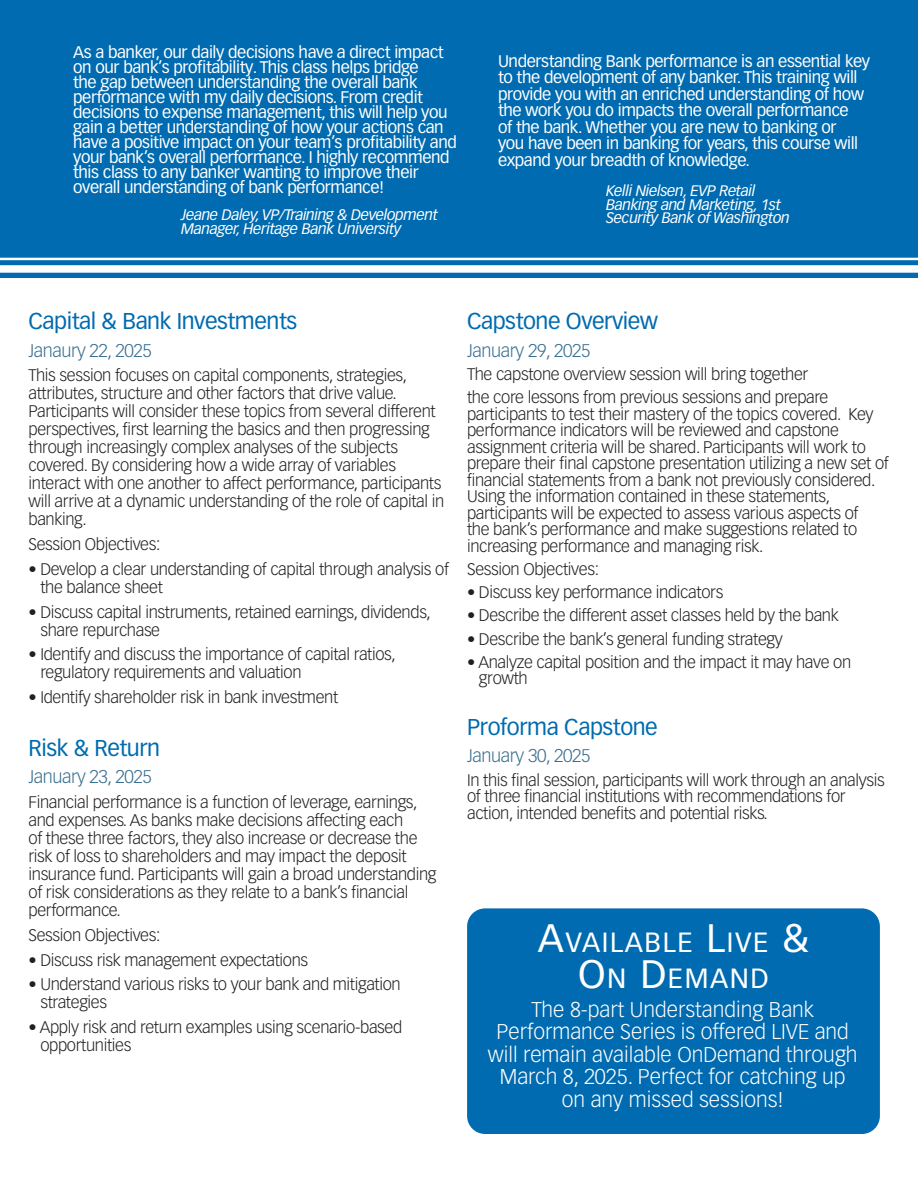
<style>
.page{position:relative;width:918px;height:1188px;background:#fff}
.page>*{position:absolute;margin:0;border:0;box-sizing:border-box;transform-origin:0 0}
.t1{font:27.3px/36px "Vectora LT Pro";letter-spacing:.055em;color:#fff;text-align:center}
.t2{font:22.5px "Vectora LT Pro";letter-spacing:-.02em;color:#006bb0}
.t3{font:300 21px/22.5px "Vectora LT Pro";color:#fff;text-align:center}
.t4{font:300 18px "Vectora LT Pro";letter-spacing:-.02em;color:#386e8f}
.t5{font:300 16.5px/18px "Vectora LT Pro";letter-spacing:-.02em;color:#231f20}
.t6{font:16.5px/15px "Vectora LT Pro";letter-spacing:-.025em;color:#fff}
.t7{font:italic 15px/13.5px "Vectora LT Pro";letter-spacing:-.025em;color:#fff}
.s1{font-size:39px}
</style>
<div class="page">
<div style="left:0;top:0;width:918px;height:277px;background:#006bb0"></div>
<hr style="left:0;top:258px;width:918px;height:2px;background:#fff">
<div style="left:0;top:265px;width:918px;height:8px;background:#fff"></div>
<div style="left:467px;top:908px;width:413px;height:226px;background:#006bb0;border-radius:18px"></div>
<p class="t6" style="left:73px;top:45px;width:385px">As a banker, our daily decisions have a direct impact on our bank’s profitability. This class helps bridge<br>the gap between understanding the overall bank performance with my daily decisions. From credit decisions to expense management, this will help you gain a better understanding of how your actions can have a positive impact on your team’s profitability and your bank’s overall performance. I highly recommend this class to any banker wanting to improve their overall understanding of bank performance!</p>
<p class="t7" style="left:181px;top:208px;width:258px">Jeane Daley, VP/Training &amp; Development<br>Manager, Heritage Bank University</p>
<p class="t6" style="left:498px;top:53px;width:374px;line-height:16.5px">Understanding Bank performance is an essential key to the development of any banker. This training will provide you with an enriched understanding of how the work you do impacts the overall performance<br>of the bank. Whether you are new to banking or<br>you have been in banking for years, this course will expand your breadth of knowledge.</p>
<p class="t7" style="left:606px;top:184px;width:185px">Kelli Nielsen, EVP Retail<br>Banking and Marketing, 1st<br>Security Bank of Washington</p>
<p class="t2" style="left:28px;top:307px;width:270px">Capital &amp; Bank Investments</p>
<p class="t4" style="left:28px;top:339px;width:125px">Janaury 22, 2025</p>
<p class="t5" style="left:28px;top:367px;width:417px">This session focuses on capital components, strategies, attributes, structure and other factors that drive value.<br>Participants will consider these topics from several different perspectives, first learning the basics and then progressing through increasingly complex analyses of the subjects covered. By considering how a wide array of variables interact with one another to affect performance, participants will arrive at a dynamic understanding of the role of capital in banking.</p>
<p class="t5" style="left:28px;top:535px;width:133px">Session Objectives:</p>
<p class="t5" style="left:40px;top:560px;width:410px;text-indent:-12px">• Develop a clear understanding of capital through analysis of the balance sheet</p>
<p class="t5" style="left:40px;top:603px;width:392px;text-indent:-12px">• Discuss capital instruments, retained earnings, dividends, share repurchase</p>
<p class="t5" style="left:40px;top:646px;width:357px;text-indent:-12px">• Identify and discuss the importance of capital ratios, regulatory requirements and valuation</p>
<p class="t5" style="left:28px;top:688px;width:311px">• Identify shareholder risk in bank investment</p>
<p class="t2" style="left:28px;top:734px;width:133px">Risk &amp; Return</p>
<p class="t4" style="left:28px;top:766px;width:125px">January 23, 2025</p>
<p class="t5" style="left:28px;top:793px;width:410px">Financial performance is a function of leverage, earnings, and expenses. As banks make decisions affecting each<br>of these three factors, they also increase or decrease the risk of loss to shareholders and may impact the deposit insurance fund. Participants will gain a broad understanding of risk considerations as they relate to a bank’s financial performance.</p>
<p class="t5" style="left:28px;top:926px;width:133px">Session Objectives:</p>
<p class="t5" style="left:28px;top:951px;width:281px">• Discuss risk management expectations</p>
<p class="t5" style="left:40px;top:976px;width:362px;text-indent:-12px">• Understand various risks to your bank and mitigation strategies</p>
<p class="t5" style="left:40px;top:1018px;width:363px;text-indent:-12px">• Apply risk and return examples using scenario-based opportunities</p>
<p class="t2" style="left:467px;top:307px;width:193px">Capstone Overview</p>
<p class="t4" style="left:467px;top:339px;width:125px">January 29, 2025</p>
<p class="t5" style="left:467px;top:365px;width:343px">The capstone overview session will bring together</p>
<p class="t5" style="left:467px;top:389px;width:423px;line-height:16.5px">the core lessons from previous sessions and prepare participants to test their mastery of the topics covered. Key performance indicators will be reviewed and capstone assignment criteria will be shared. Participants will work to prepare their final capstone presentation utilizing a new set of financial statements from a bank not previously considered.<br>Using the information contained in these statements, participants will be expected to assess various aspects of<br>the bank’s performance and make suggestions related to increasing performance and managing risk.</p>
<p class="t5" style="left:467px;top:560px;width:133px">Session Objectives:</p>
<p class="t5" style="left:467px;top:583px;width:258px">• Discuss key performance indicators</p>
<p class="t5" style="left:467px;top:607px;width:373px">• Describe the different asset classes held by the bank</p>
<p class="t5" style="left:467px;top:630px;width:317px">• Describe the bank’s general funding strategy</p>
<p class="t5" style="left:479px;top:654px;width:374px;line-height:16.5px;text-indent:-12px">• Analyze capital position and the impact it may have on growth</p>
<p class="t2" style="left:467px;top:713px;width:192px">Proforma Capstone</p>
<p class="t4" style="left:467px;top:745px;width:125px">January 30, 2025</p>
<p class="t5" style="left:467px;top:772px;width:419px;line-height:16.5px">In this final session, participants will work through an analysis of three financial institutions with recommendations for action, intended benefits and potential risks.</p>
<p class="t1" style="left:538px;top:925px;width:273px"><span class="s1">A</span>VAILABLE <span class="s1">L</span>IVE <span class="s1">&amp;<br>O</span>N <span class="s1">D</span>EMAND</p>
<p class="t3" style="left:488px;top:998px;width:371px">The 8-part Understanding Bank Performance Series is offered LIVE and will remain available OnDemand through March 8, 2025. Perfect for catching up on any missed sessions!</p>
</div>
